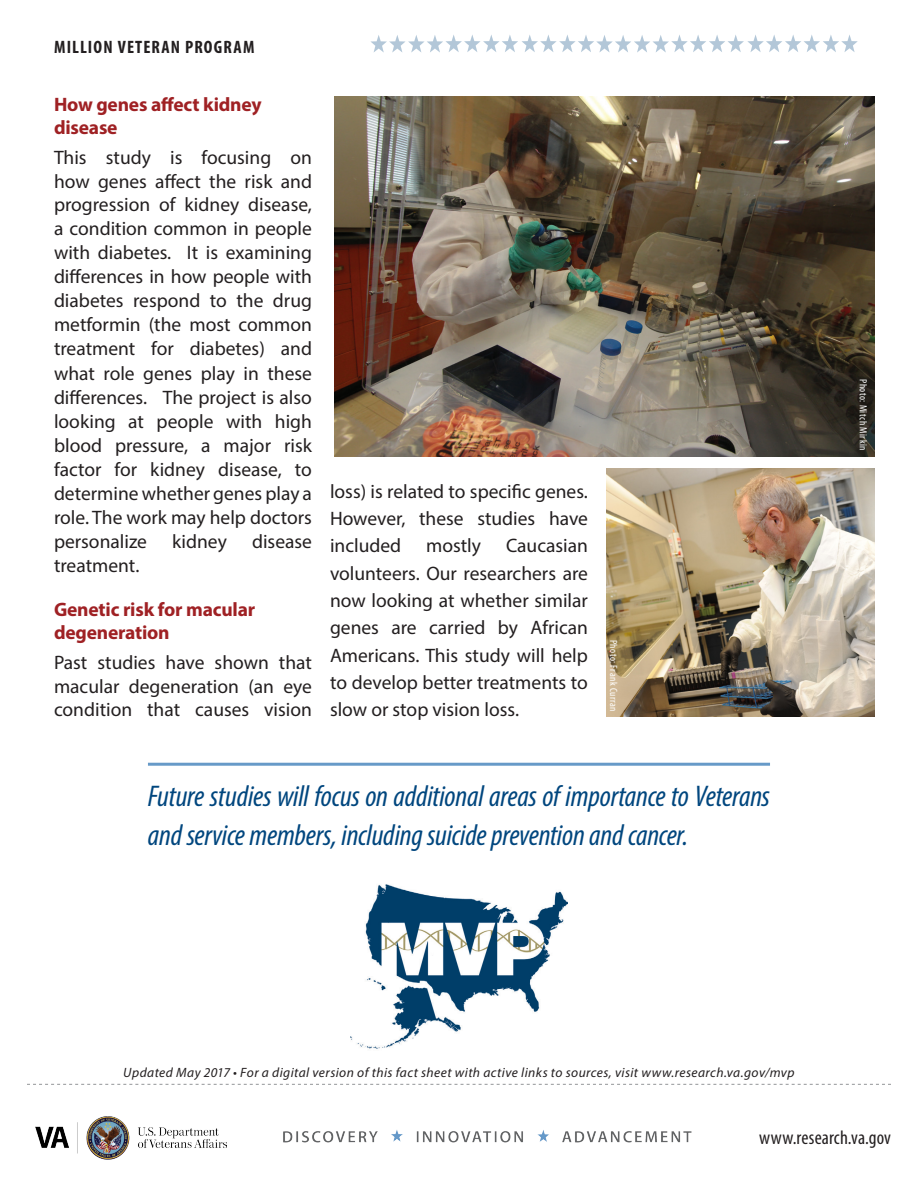
<style>
.page{position:relative;width:918px;height:1188px;background:#fff}
.page>*{position:absolute;margin:0;border:0;box-sizing:border-box;transform-origin:0 0}
.t1{font:italic condensed 30px/39px "Myriad Pro";letter-spacing:-.01em;color:#00467e}
.Body{font:19.5px/24px "Myriad Pro";color:#231f20;text-align:justify}
.t2{font:700 19.5px/23.4px "Myriad Pro";letter-spacing:-.01em;color:#9f2124}
.Subheading{font:condensed 19.5px "Myriad Pro";letter-spacing:.005em;color:#231f20}
.Fact_Sheet_Main_Titl{font:700 condensed 18px "Myriad Pro";letter-spacing:.065em;color:#231f20}
.Subheading-2{font:italic 13.5px "Myriad Pro";letter-spacing:.03em;color:#231f20}
.Subheading-3{font:condensed 10.5px "Myriad Pro";letter-spacing:.045em;color:#fff}
</style>
<div class="page">
<svg style="left:27px;top:1084px;width:864px;height:1px"></svg>
<img style="left:351px;top:884px;width:216px;height:165px">
<svg style="left:371px;top:35px;width:487px;height:18px"></svg>
<hr style="left:148px;top:763px;width:622px;height:3px;background:#679ac8">
<img style="left:334px;top:96px;width:540px;height:360px">
<img style="left:606px;top:468px;width:268px;height:248px">
<img style="left:283px;top:1130px;width:409px;height:13px">
<img style="left:35px;top:1116px;width:191px;height:44px">
<p class="Fact_Sheet_Main_Titl" style="left:54px;top:35px;width:202px">MILLION VETERAN PROGRAM</p>
<h2 class="t2" style="left:54px;top:92px;width:209px">How genes affect kidney disease</h2>
<p class="Body" style="left:54px;top:146px;width:260px">This study is focusing on how genes affect the risk and progression of kidney disease, a condition common in people with diabetes. It is examining differences in how people with diabetes respond to the drug metformin (the most common treatment for diabetes) and what role genes play in these differences. The project is also looking at people with high blood pressure, a major risk factor for kidney disease, to determine whether genes play a role. The work may help doctors personalize</p>
<p class="Body" style="left:172px;top:529px;width:56px">kidney</p>
<p class="Body" style="left:252px;top:529px;width:61px">disease</p>
<p class="Body" style="left:54px;top:553px;width:87px">treatment.</p>
<h2 class="t2" style="left:54px;top:597px;width:203px">Genetic risk for macular degeneration</h2>
<p class="Body" style="left:54px;top:651px;width:260px;line-height:23.4px">Past studies have shown that macular degeneration (an eye condition that causes vision</p>
<p class="Body" style="left:330px;top:477px;width:260px;line-height:27.3px">loss) is related to specific genes.<br>However, these studies have included</p>
<p class="Body" style="left:426px;top:534px;width:56px">mostly</p>
<p class="Body" style="left:330px;top:532px;width:260px;line-height:27.3px;text-indent:176px">Caucasian volunteers. Our researchers are now looking at whether similar genes are carried by African Americans. This study will help to develop better treatments to slow or stop vision loss.</p>
<p class="Subheading-3" style="left:620px;top:640px;width:73px;rotate:90deg">Photo: Frank Curran</p>
<p class="t1" style="left:148px;top:776px;width:624px">Future studies will focus on additional areas of importance to Veterans and service members, including suicide prevention and cancer.</p>
<p class="Subheading-3" style="left:870px;top:379px;width:73px;rotate:90deg">Photo: Mitch Mirkin</p>
<p class="Subheading-2" style="left:123px;top:1064px;width:673px">Updated May 2017 • For a digital version of this fact sheet with active links to sources, visit www.research.va.gov/mvp</p>
<p class="Subheading" style="left:759px;top:1126px;width:133px">www.research.va.gov</p>
</div>
